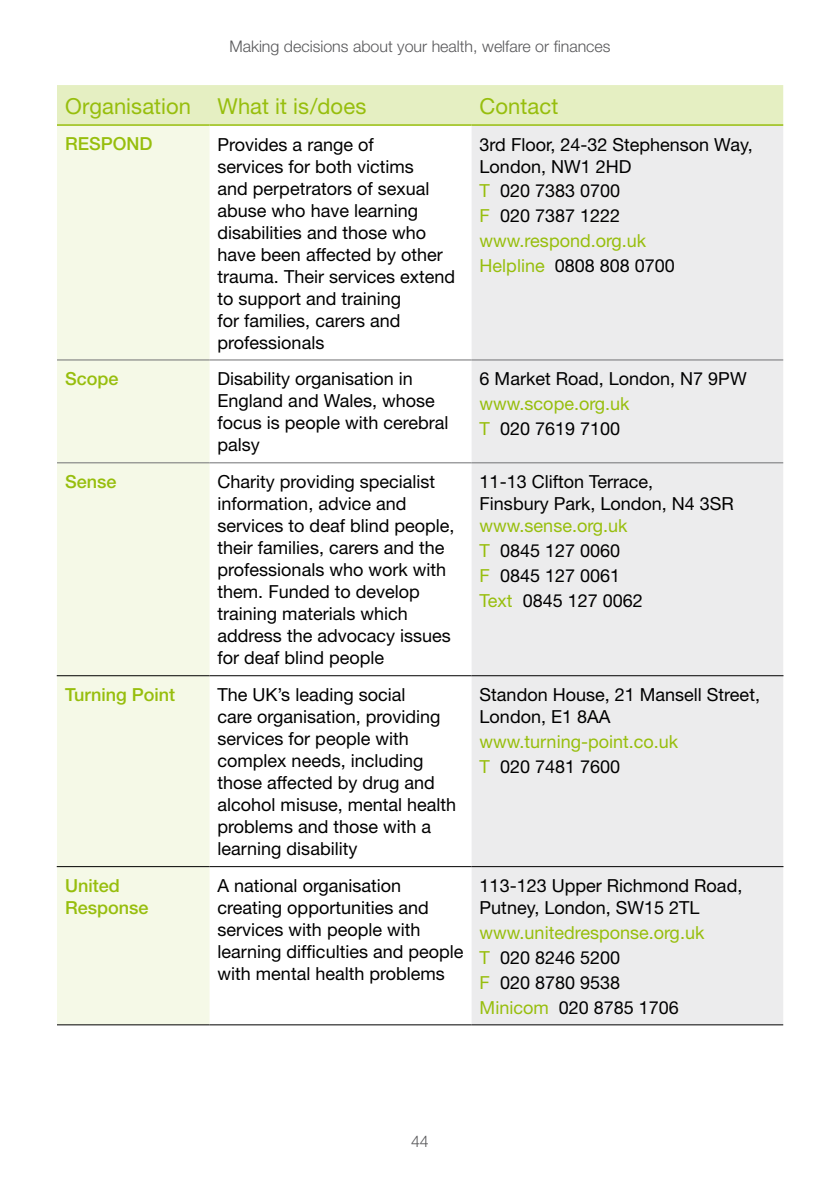
<style>
.page{position:relative;width:840px;height:1191px;background:#fff}
.page>*{position:absolute;margin:0;border:0;box-sizing:border-box;transform-origin:0 0}
.t1{font:22px "Helvetica Neue";letter-spacing:.005em;color:#97be0d}
.t2{font:18px/22px "Helvetica Neue";color:#000}
.t3{font:18px "Helvetica Neue";color:#97be0d}
.t4{font:500 18px "Helvetica Neue";color:#97be0d}
.t5{font:300 16px "Helvetica Neue";color:#58585a}
.s1{color:#97be0d}
</style>
<div class="page">
<div style="left:57px;top:85px;width:725px;height:39px;background:#e5efc2"></div>
<div style="left:57px;top:126px;width:152px;height:898px;background:#f5f9e7"></div>
<div style="left:471px;top:126px;width:311px;height:898px;background:#ececed"></div>
<hr style="left:57px;top:124px;width:152px;height:2px;background:#97be0d">
<hr style="left:209px;top:124px;width:262px;height:2px;background:#97be0d">
<hr style="left:471px;top:124px;width:311px;height:2px;background:#97be0d">
<hr style="left:57px;top:359px;width:152px;height:1px;background:#707173">
<hr style="left:209px;top:359px;width:262px;height:1px;background:#707173">
<hr style="left:471px;top:359px;width:311px;height:1px;background:#707173">
<hr style="left:57px;top:462px;width:152px;height:1px;background:#707173">
<hr style="left:209px;top:462px;width:262px;height:1px;background:#707173">
<hr style="left:471px;top:462px;width:311px;height:1px;background:#707173">
<hr style="left:57px;top:1024px;width:152px;height:1px;background:#000">
<hr style="left:209px;top:1024px;width:262px;height:1px;background:#000">
<hr style="left:471px;top:1024px;width:311px;height:1px;background:#000">
<hr style="left:57px;top:675px;width:152px;height:1px;background:#000">
<hr style="left:209px;top:675px;width:262px;height:1px;background:#000">
<hr style="left:471px;top:675px;width:312px;height:1px;background:#000">
<hr style="left:57px;top:866px;width:152px;height:1px;background:#000">
<hr style="left:209px;top:866px;width:262px;height:1px;background:#000">
<hr style="left:471px;top:866px;width:312px;height:1px;background:#000">
<p class="t5" style="left:229px;top:37px;width:382px">Making decisions about your health, welfare or finances</p>
<p class="t1" style="left:65px;top:93px;width:303px">Organisation What it is/does</p>
<p class="t1" style="left:479px;top:93px;width:80px">Contact</p>
<p class="t4" style="left:65px;top:133px;width:89px">RESPOND</p>
<p class="t2" style="left:217px;top:133px;width:158px">Provides a range of</p>
<p class="t2" style="left:479px;top:133px;width:274px">3rd Floor, 24-32 Stephenson Way,</p>
<p class="t2" style="left:217px;top:155px;width:198px">services for both victims</p>
<p class="t2" style="left:479px;top:155px;width:153px">London, NW1 2HD</p>
<p class="t2" style="left:217px;top:177px;width:213px">and perpetrators of sexual</p>
<p class="t2" style="left:479px;top:180px;width:142px"><span class="s1">T</span> 020 7383 0700</p>
<p class="t2" style="left:217px;top:199px;width:202px">abuse who have learning</p>
<p class="t2" style="left:479px;top:205px;width:142px"><span class="s1">F</span> 020 7387 1222</p>
<p class="t2" style="left:217px;top:221px;width:210px">disabilities and those who</p>
<p class="t3" style="left:479px;top:230px;width:168px">www.respond.org.uk</p>
<p class="t2" style="left:217px;top:243px;width:227px">have been affected by other</p>
<p class="t2" style="left:479px;top:254px;width:197px"><span class="s1">Helpline</span> 0808 808 0700</p>
<p class="t2" style="left:217px;top:265px;width:239px">trauma. Their services extend to support and training<br>for families, carers and professionals</p>
<p class="t4" style="left:65px;top:368px;width:55px">Scope</p>
<p class="t2" style="left:217px;top:368px;width:197px">Disability organisation in</p>
<p class="t2" style="left:479px;top:368px;width:268px">6 Market Road, London, N7 9PW</p>
<p class="t2" style="left:217px;top:390px;width:219px">England and Wales, whose</p>
<p class="t3" style="left:479px;top:393px;width:151px">www.scope.org.uk</p>
<p class="t2" style="left:217px;top:412px;width:232px">focus is people with cerebral</p>
<p class="t2" style="left:479px;top:417px;width:142px"><span class="s1">T</span> 020 7619 7100</p>
<p class="t2" style="left:217px;top:434px;width:44px">palsy</p>
<p class="t4" style="left:65px;top:471px;width:53px">Sense</p>
<p class="t2" style="left:217px;top:471px;width:219px">Charity providing specialist</p>
<p class="t2" style="left:479px;top:471px;width:175px">11-13 Clifton Terrace,</p>
<p class="t2" style="left:217px;top:492px;width:190px">information, advice and</p>
<p class="t2" style="left:479px;top:492px;width:256px">Finsbury Park, London, N4 3SR</p>
<p class="t2" style="left:217px;top:514px;width:238px">services to deaf blind people,</p>
<p class="t3" style="left:479px;top:515px;width:149px">www.sense.org.uk</p>
<p class="t2" style="left:217px;top:537px;width:228px">their families, carers and the</p>
<p class="t2" style="left:479px;top:539px;width:142px"><span class="s1">T</span> 0845 127 0060</p>
<p class="t2" style="left:217px;top:559px;width:230px">professionals who work with</p>
<p class="t2" style="left:479px;top:564px;width:142px"><span class="s1">F</span> 0845 127 0061</p>
<p class="t2" style="left:217px;top:580px;width:204px">them. Funded to develop</p>
<p class="t2" style="left:479px;top:589px;width:165px"><span class="s1">Text</span> 0845 127 0062</p>
<p class="t2" style="left:217px;top:603px;width:235px">training materials which address the advocacy issues for deaf blind people</p>
<p class="t4" style="left:65px;top:684px;width:112px">Turning Point</p>
<p class="t2" style="left:217px;top:683px;width:189px">The UK’s leading social</p>
<p class="t2" style="left:479px;top:683px;width:282px">Standon House, 21 Mansell Street,</p>
<p class="t2" style="left:217px;top:705px;width:224px">care organisation, providing</p>
<p class="t2" style="left:479px;top:705px;width:132px">London, E1 8AA</p>
<p class="t2" style="left:217px;top:727px;width:192px">services for people with</p>
<p class="t3" style="left:479px;top:731px;width:200px">www.turning-point.co.uk</p>
<p class="t2" style="left:217px;top:749px;width:207px">complex needs, including</p>
<p class="t2" style="left:479px;top:755px;width:142px"><span class="s1">T</span> 020 7481 7600</p>
<p class="t2" style="left:217px;top:771px;width:240px">those affected by drug and alcohol misuse, mental health problems and those with a learning disability</p>
<p class="t4" style="left:65px;top:875px;width:56px">United</p>
<p class="t2" style="left:217px;top:874px;width:185px">A national organisation</p>
<p class="t2" style="left:479px;top:874px;width:264px">113-123 Upper Richmond Road,</p>
<p class="t4" style="left:65px;top:897px;width:85px">Response</p>
<p class="t2" style="left:217px;top:896px;width:213px">creating opportunities and</p>
<p class="t2" style="left:479px;top:896px;width:221px">Putney, London, SW15 2TL</p>
<p class="t2" style="left:217px;top:918px;width:204px">services with people with</p>
<p class="t2" style="left:217px;top:922px;width:488px;line-height:19.2px;text-indent:262px"><span class="s1">www.unitedresponse.org.uk </span>learning difficulties and people <span class="s1">T</span> 020 8246 5200</p>
<p class="t2" style="left:217px;top:962px;width:229px">with mental health problems</p>
<p class="t2" style="left:479px;top:969px;width:201px;line-height:24.8px"><span class="s1">F</span> 020 8780 9538<br><span class="s1">Minicom</span> 020 8785 1706</p>
</div>
